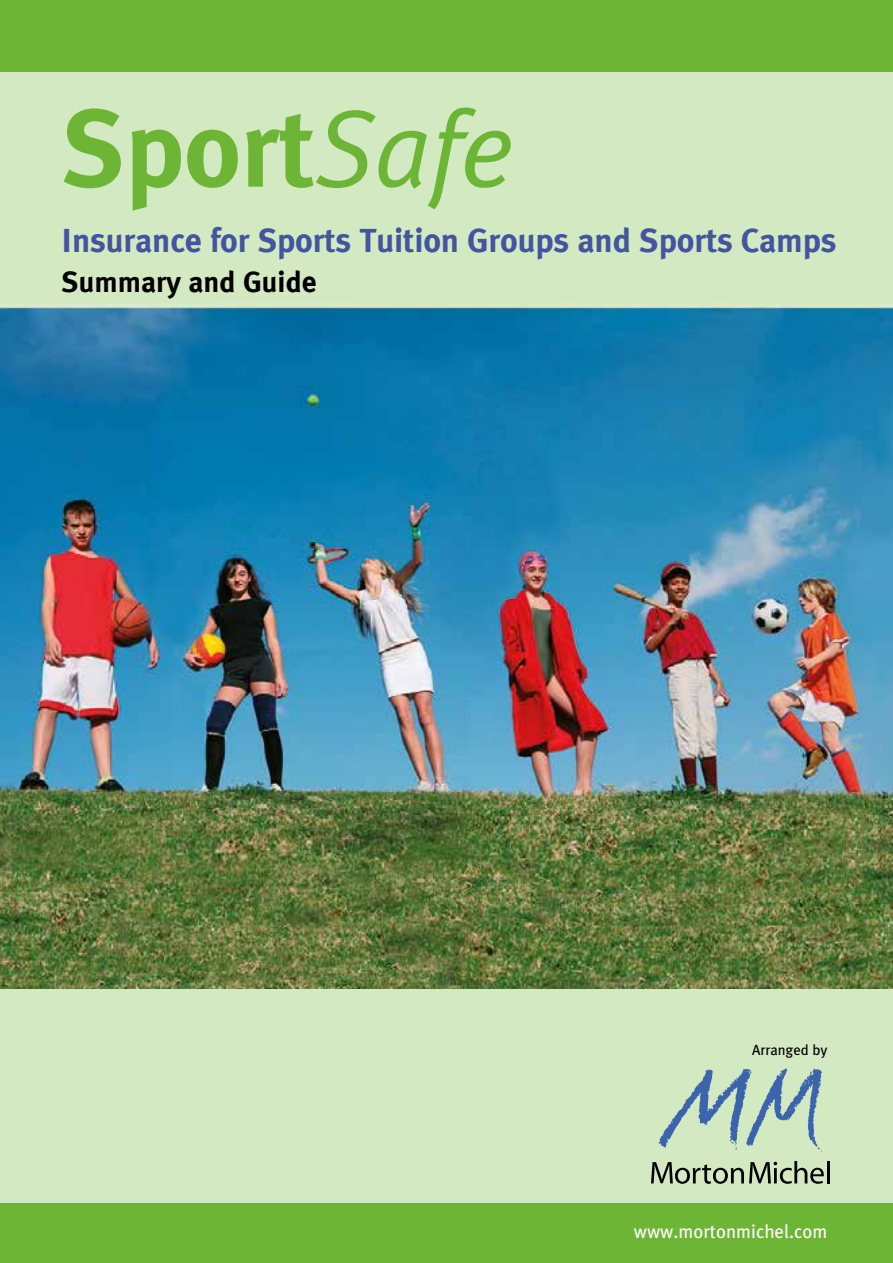
<style>
.page{position:relative;width:893px;height:1263px;background:#fff}
.page>*{position:absolute;margin:0;border:0;box-sizing:border-box;transform-origin:0 0}
.t1{font:700 109.2px "Meta Plus";letter-spacing:-.005em;color:#6cb535}
.t2{font:700 33.6px "Meta Plus";letter-spacing:-.005em;color:#4354a1}
.t3{font:700 29.4px "Meta Plus";color:#000}
.t4{font:18.9px "Meta Plus";color:#fff}
.t5{font:14.7px "Meta Plus";color:#000}
.s1{font-weight:400;font-style:italic}
</style>
<div class="page">
<img style="left:0;top:303px;width:893px;height:686px">
<div style="left:0;top:0;width:893px;height:72px;background:#6cb535"></div>
<div style="left:0;top:72px;width:893px;height:231px;background:#d3e9c2"></div>
<div style="left:0;top:989px;width:893px;height:230px;background:#d3e9c2"></div>
<svg style="left:651px;top:1161px;width:173px;height:23px"></svg>
<hr style="left:827px;top:1161px;width:2px;height:22px;background:#000">
<svg style="left:659px;top:1068px;width:163px;height:83px"></svg>
<div style="left:0;top:1203px;width:893px;height:60px;background:#6cb535"></div>
<h1 class="t1" style="left:62px;top:86px;width:455px">Sport<span class="s1">Safe</span></h1>
<p class="t2" style="left:62px;top:221px;width:777px">Insurance for Sports Tuition Groups and Sports Camps</p>
<p class="t3" style="left:62px;top:265px;width:257px">Summary and Guide</p>
<p class="t5" style="left:752px;top:1041px;width:77px">Arranged by</p>
<p class="t4" style="left:634px;top:1221px;width:195px">www.mortonmichel.com</p>
</div>
